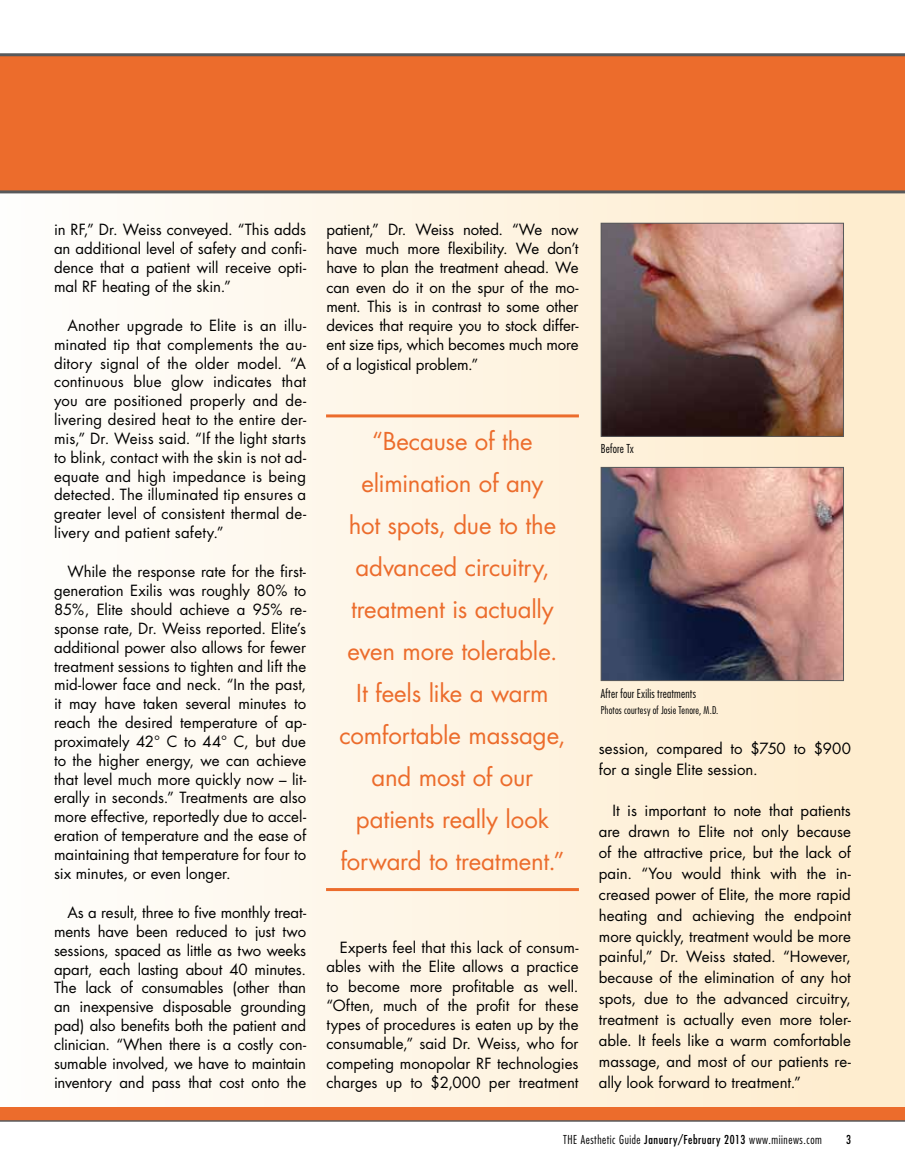
<style>
.page{position:relative;width:905px;height:1175px;background:#fff}
.page>*{position:absolute;margin:0;border:0;box-sizing:border-box;transform-origin:0 0}
.t1{font:24px/42px "Futura";letter-spacing:-.01em;color:#ec6c2c;text-align:center}
.t2{font:15px/18.9px "Futura";color:#000;text-align:justify}
.t3{font:300 condensed 12px "Futura";letter-spacing:.035em;color:#000}
.t4{font:300 condensed 12px "Futura";letter-spacing:.015em;color:#000}
.t5{font:condensed 12px "Futura";color:#000}
.t6{font:300 condensed 10.5px "Futura";letter-spacing:.02em;color:#000}
.s1{font-weight:400}
</style>
<div class="page">
<div style="left:0;top:191px;width:904px;height:929px;background:linear-gradient(to right,#fefefc,#feebcc)"></div>
<div style="left:0;top:1107px;width:904px;height:13px;background:#ec6c2c"></div>
<div style="left:0;top:54px;width:904px;height:138px;background:#ec6c2c"></div>
<hr style="left:0;top:1120px;width:904px;height:1px;background:#58595b">
<hr style="left:0;top:53px;width:904px;height:3px;background:#58595b">
<hr style="left:0;top:190px;width:904px;height:3px;background:#58595b">
<img style="left:602px;top:225px;width:239px;height:210px">
<div style="left:600px;top:223px;width:243px;height:214px;border:1px solid #58595b"></div>
<img style="left:602px;top:469px;width:239px;height:210px">
<div style="left:600px;top:467px;width:243px;height:214px;border:1px solid #58595b"></div>
<hr style="left:326px;top:414px;width:253px;height:3px;background:#ec6c2c">
<hr style="left:326px;top:888px;width:253px;height:3px;background:#ec6c2c">
<p class="t2" style="left:54px;top:220px;width:253px">in RF,” Dr. Weiss conveyed. “This adds an additional level of safety and confi&shy;dence that a patient will receive opti&shy;mal RF heating of the skin.”</p>
<p class="t2" style="left:54px;top:316px;width:253px;text-indent:14px">Another upgrade to Elite is an illu&shy;minated tip that complements the au&shy;ditory signal of the older model. “A continuous blue glow indicates that you are positioned properly and de&shy;livering desired heat to the entire der&shy;mis,” Dr. Weiss said. “If the light starts to blink, contact with the skin is not ad&shy;equate and high impedance is being detected. The illuminated tip ensures a greater level of consistent thermal de&shy;livery and patient safety.”</p>
<p class="t2" style="left:54px;top:562px;width:254px;text-indent:14px">While the response rate for the first&shy;generation Exilis was roughly 80% to 85%, Elite should achieve a 95% re&shy;sponse rate, Dr. Weiss reported. Elite’s additional power also allows for fewer treatment sessions to tighten and lift the mid-lower face and neck. “In the past, it may have taken several minutes to reach the desired temperature of ap&shy;proximately 42° C to 44° C, but due to the higher energy, we can achieve that level much more quickly now – lit&shy;erally in seconds.” Treatments are also more effective, reportedly due to accel&shy;eration of temperature and the ease of maintaining that temperature for four to six minutes, or even longer.</p>
<p class="t2" style="left:54px;top:903px;width:254px;text-indent:14px">As a result, three to five monthly treat&shy;ments have been reduced to just two sessions, spaced as little as two weeks apart, each lasting about 40 minutes.<br>The lack of consumables (other than an inexpensive disposable grounding pad) also benefits both the patient and clinician. “When there is a costly con&shy;sumable involved, we have to maintain inventory and pass that cost onto the</p>
<p class="t2" style="left:326px;top:220px;width:254px">patient,” Dr. Weiss noted. “We now have much more flexibility. We don’t have to plan the treatment ahead. We can even do it on the spur of the mo&shy;ment. This is in contrast to some other devices that require you to stock differ&shy;ent size tips, which becomes much more of a logistical problem.”</p>
<h1 class="t1" style="left:339px;top:420px;width:228px">“Because of the elimination of any<br>hot spots, due to the advanced circuitry, treatment is actually even more tolerable.<br>It feels like a warm comfortable massage, and most of our patients really look forward to treatment.”</h1>
<p class="t2" style="left:326px;top:938px;width:254px;text-indent:14px">Experts feel that this lack of consum&shy;ables with the Elite allows a practice to become more profitable as well. “Often, much of the profit for these types of procedures is eaten up by the consumable,” said Dr. Weiss, who for competing monopolar RF technologies charges up to $2,000 per treatment</p>
<p class="t4" style="left:600px;top:441px;width:35px">Before Tx</p>
<p class="t4" style="left:600px;top:686px;width:97px">After four Exilis treatments</p>
<p class="t6" style="left:600px;top:704px;width:119px">Photos courtesy of Josie Tenore, M.D.</p>
<p class="t2" style="left:598px;top:738px;width:253px;line-height:20.9px">session, compared to $750 to $900 for a single Elite session.</p>
<p class="t2" style="left:598px;top:800px;width:253px;line-height:20.9px;text-indent:14px">It is important to note that patients are drawn to Elite not only because of the attractive price, but the lack of pain. “You would think with the in&shy;creased power of Elite, the more rapid heating and achieving the endpoint more quickly, treatment would be more painful,” Dr. Weiss stated. “However, because of the elimination of any hot spots, due to the advanced circuitry, treatment is actually even more toler&shy;able. It feels like a warm comfortable massage, and most of our patients re&shy;ally look forward to treatment.”</p>
<p class="t3" style="left:563px;top:1132px;width:260px">THE Aesthetic Guide <span class="s1">January/February 2013</span> www.miinews.com</p>
<p class="t5" style="left:846px;top:1132px;width:6px">3</p>
</div>
